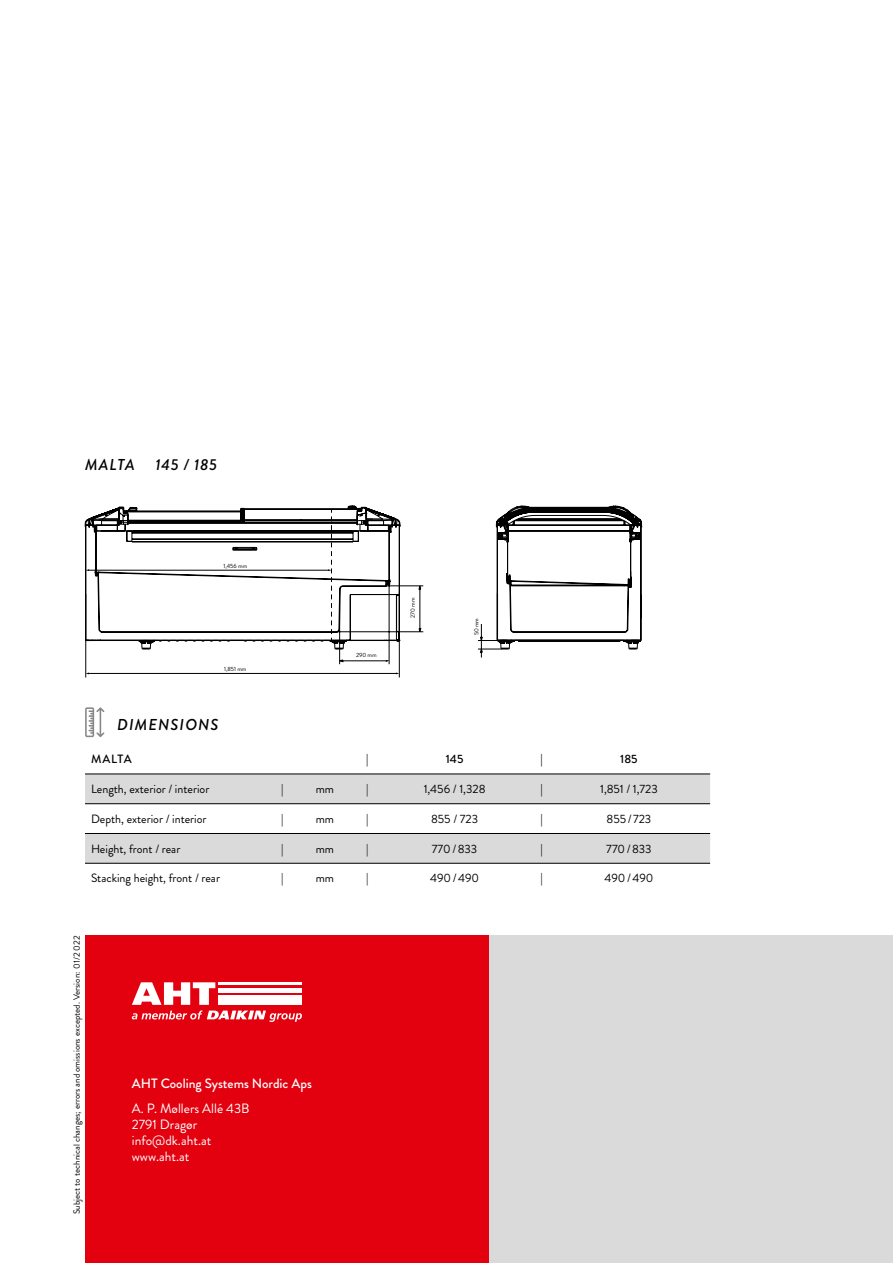
<style>
.page{position:relative;width:893px;height:1263px;background:#fff}
.page>*{position:absolute;margin:0;border:0;box-sizing:border-box;transform-origin:0 0}
.t1{font:italic 500 15.75px "Brandon Grotesque";letter-spacing:.07em;color:#000}
.t2{font:13.5px/16.2px "Brandon Grotesque";color:#fff}
.t3{font:500 13.5px "Brandon Grotesque";color:#fff}
.t4{font:12px "Brandon Grotesque";color:#000}
.t5{font:500 12px "Brandon Grotesque";letter-spacing:.015em;color:#000}
.t6{font:9px "Brandon Grotesque";color:#000}
.t7{font:6px "Brandon Grotesque";color:#000}
</style>
<div class="page">
<div style="left:85px;top:935px;width:404px;height:328px;background:#e3000f"></div>
<div style="left:489px;top:935px;width:404px;height:328px;background:#dadada"></div>
<svg style="left:132px;top:982px;width:170px;height:40px"></svg>
<svg style="left:496px;top:506px;width:146px;height:143px"></svg>
<svg style="left:85px;top:506px;width:398px;height:172px"></svg>
<svg style="left:85px;top:707px;width:19px;height:30px"></svg>
<svg style="left:85px;top:775px;width:625px;height:88px;fill:#dadada"></svg>
<hr style="left:85px;top:774px;width:625px;height:1px;background:#000">
<hr style="left:85px;top:803px;width:625px;height:1px;background:#000">
<hr style="left:85px;top:833px;width:625px;height:1px;background:#000">
<hr style="left:85px;top:863px;width:625px;height:1px;background:#000">
<h1 class="t1" style="left:85px;top:454px;width:51px">MALTA</h1>
<h1 class="t1" style="left:156px;top:454px;width:63px">145 / 185</h1>
<p class="t7" style="left:223px;top:562px;width:25px">1,456 mm</p>
<p class="t7" style="left:224px;top:665px;width:24px">1,851 mm</p>
<p class="t7" style="left:356px;top:651px;width:22px">290 mm</p>
<p class="t7" style="left:408px;top:618px;width:22px;rotate:-90deg">270 mm</p>
<p class="t7" style="left:472px;top:635px;width:19px;rotate:-90deg">50 mm</p>
<h1 class="t1" style="left:117px;top:713px;width:103px">DIMENSIONS</h1>
<p class="t5" style="left:91px;top:751px;width:42px">MALTA</p>
<p class="t5" style="left:366px;top:751px;width:4px">|</p>
<p class="t5" style="left:446px;top:751px;width:19px">145</p>
<p class="t5" style="left:541px;top:751px;width:4px">|</p>
<p class="t5" style="left:620px;top:751px;width:19px">185</p>
<p class="t4" style="left:91px;top:781px;width:120px">Length, exterior / interior</p>
<p class="t4" style="left:281px;top:781px;width:4px">|</p>
<p class="t4" style="left:316px;top:781px;width:20px">mm</p>
<p class="t4" style="left:366px;top:781px;width:4px">|</p>
<p class="t4" style="left:424px;top:781px;width:63px">1,456 / 1,328</p>
<p class="t4" style="left:541px;top:781px;width:4px">|</p>
<p class="t4" style="left:600px;top:781px;width:59px">1,851 / 1,723</p>
<p class="t4" style="left:91px;top:810px;width:117px">Depth, exterior / interior</p>
<p class="t4" style="left:281px;top:810px;width:4px">|</p>
<p class="t4" style="left:316px;top:810px;width:20px">mm</p>
<p class="t4" style="left:366px;top:810px;width:4px">|</p>
<p class="t4" style="left:431px;top:810px;width:49px">855 / 723</p>
<p class="t4" style="left:541px;top:810px;width:4px">|</p>
<p class="t4" style="left:607px;top:810px;width:46px">855/ 723</p>
<p class="t4" style="left:91px;top:840px;width:91px">Height, front / rear</p>
<p class="t4" style="left:281px;top:840px;width:4px">|</p>
<p class="t4" style="left:316px;top:840px;width:20px">mm</p>
<p class="t4" style="left:366px;top:840px;width:4px">|</p>
<p class="t4" style="left:432px;top:840px;width:47px">770/833</p>
<p class="t4" style="left:541px;top:840px;width:4px">|</p>
<p class="t4" style="left:606px;top:840px;width:47px">770/833</p>
<p class="t4" style="left:91px;top:870px;width:130px">Stacking height, front / rear</p>
<p class="t4" style="left:281px;top:870px;width:4px">|</p>
<p class="t4" style="left:316px;top:870px;width:20px">mm</p>
<p class="t4" style="left:366px;top:870px;width:4px">|</p>
<p class="t4" style="left:430px;top:870px;width:50px">490/490</p>
<p class="t4" style="left:541px;top:870px;width:4px">|</p>
<p class="t4" style="left:604px;top:870px;width:50px">490/490</p>
<p class="t6" style="left:70px;top:1214px;width:280px;rotate:-90deg">Subject to technical changes; errors and omissions excepted. Version: 01/2022</p>
<p class="t3" style="left:132px;top:1074px;width:181px">AHT Cooling Systems Nordic Aps</p>
<p class="t2" style="left:132px;top:1100px;width:119px">A. P. Møllers Allé 43B<br>2791 Dragør info@dk.aht.at www.aht.at</p>
</div>
